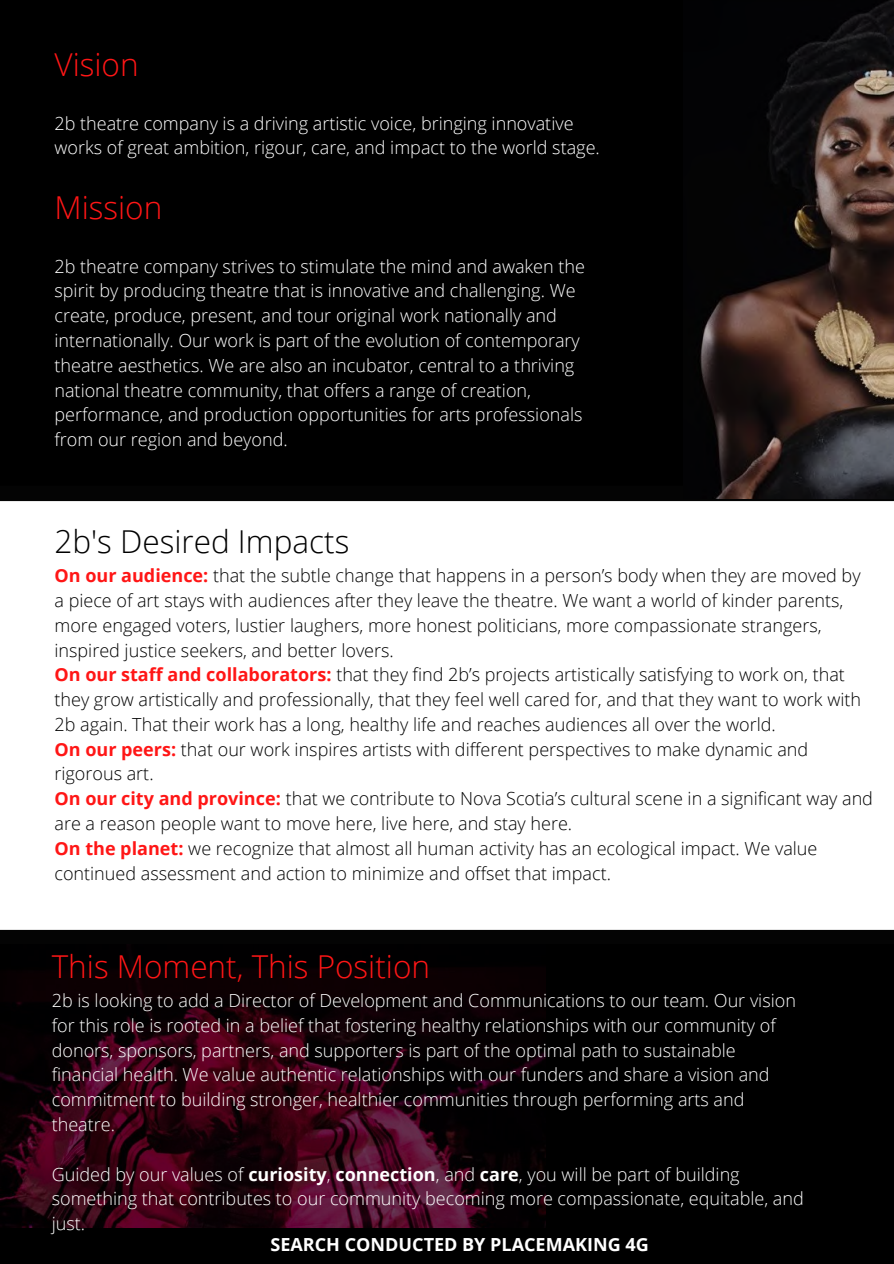
<style>
.page{position:relative;width:894px;height:1264px;background:#fff}
.page>*{position:absolute;margin:0;border:0;box-sizing:border-box;transform-origin:0 0}
.t1{font:300 31.5px "Open Sans";color:#ff1616}
.t2{font:300 31.5px "Open Sans";color:#000}
.t3{font:300 18px/24.8px "Open Sans";color:#fff}
.t4{font:300 18px/24.8px "Open Sans";color:#000}
.t5{font:700 18px "Open Sans";color:#fff}
.s1{font-weight:700;color:#ff1616}
.s2{font-weight:700}
</style>
<div class="page">
<div style="left:0;top:0;width:892px;height:486px;background:#000"></div>
<svg style="left:0;top:486px;width:893px;height:458px"></svg>
<img style="left:683px;top:0;width:210px;height:499px">
<svg style="left:0;top:944px;width:546px;height:283px;background:#1e020c"></svg>
<div style="left:546px;top:944px;width:347px;height:319px;background:#000"></div>
<div style="left:0;top:1227px;width:893px;height:36px;background:#000"></div>
<h1 class="t1" style="left:54px;top:42px;width:86px">Vision</h1>
<p class="t3" style="left:54px;top:110px;width:546px">2b theatre company is a driving artistic voice, bringing innovative works of great ambition, rigour, care, and impact to the world stage.</p>
<h1 class="t1" style="left:54px;top:185px;width:109px">Mission</h1>
<p class="t3" style="left:54px;top:253px;width:532px">2b theatre company strives to stimulate the mind and awaken the spirit by producing theatre that is innovative and challenging. We create, produce, present, and tour original work nationally and internationally. Our work is part of the evolution of contemporary theatre aesthetics. We are also an incubator, central to a thriving national theatre community, that offers a range of creation, performance, and production opportunities for arts professionals from our region and beyond.</p>
<h1 class="t2" style="left:54px;top:519px;width:296px">2b's Desired Impacts</h1>
<p class="t4" style="left:54px;top:563px;width:819px"><span class="s1">On our audience:</span> that the subtle change that happens in a person’s body when they are moved by a piece of art stays with audiences after they leave the theatre. We want a world of kinder parents, more engaged voters, lustier laughers, more honest politicians, more compassionate strangers, inspired justice seekers, and better lovers.<br><span class="s1">On our staff and collaborators:</span> that they find 2b’s projects artistically satisfying to work on, that they grow artistically and professionally, that they feel well cared for, and that they want to work with 2b again. That their work has a long, healthy life and reaches audiences all over the world.<br><span class="s1">On our peers:</span> that our work inspires artists with different perspectives to make dynamic and rigorous art.<br><span class="s1">On our city and province:</span> that we contribute to Nova Scotia’s cultural scene in a significant way and are a reason people want to move here, live here, and stay here.<br><span class="s1">On the planet:</span> we recognize that almost all human activity has an ecological impact. We value continued assessment and action to minimize and offset that impact.</p>
<h1 class="t1" style="left:52px;top:944px;width:380px">This Moment, This Position</h1>
<p class="t3" style="left:52px;top:987px;width:745px">2b is looking to add a Director of Development and Communications to our team. Our vision for this role is rooted in a belief that fostering healthy relationships with our community of donors, sponsors, partners, and supporters is part of the optimal path to sustainable financial health. We value authentic relationships with our funders and share a vision and commitment to building stronger, healthier communities through performing arts and theatre.</p>
<p class="t3" style="left:52px;top:1161px;width:753px">Guided by our values of <span class="s2">curiosity</span>, <span class="s2">connection</span>, and <span class="s2">care</span>, you will be part of building something that contributes to our community becoming more compassionate, equitable, and just.</p>
<p class="t5" style="left:270px;top:1231px;width:379px">SEARCH CONDUCTED BY PLACEMAKING 4G</p>
</div>
